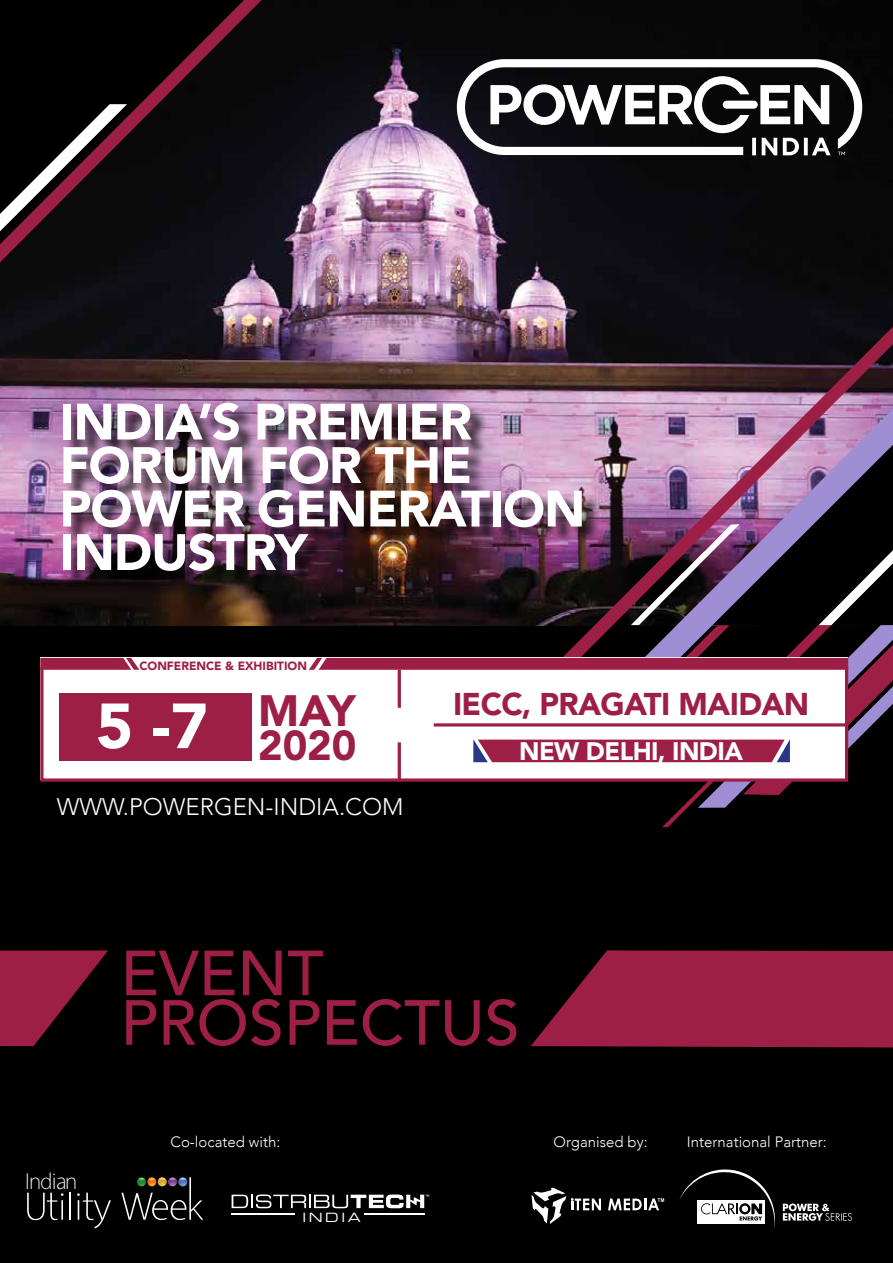
<style>
.page{position:relative;width:893px;height:1263px;background:#fff}
.page>*{position:absolute;margin:0;border:0;box-sizing:border-box;transform-origin:0 0}
.t1{font:500 63px/49.5px "Avenir LT Std";color:#9e1f45}
.t2{font:900 63px "Avenir LT Std";color:#fff}
.t3{font:900 50.7px/43.5px "Avenir LT Std";letter-spacing:-.02em;color:#fff}
.t4{font:900 43.5px "Avenir LT Std";color:#9e1f45}
.t5{font:900 41.55px "Avenir LT Std";color:#9e1f45}
.t6{font:900 31.2px "Avenir LT Std";letter-spacing:-.02em;color:#9e1f45}
.t7{font:900 25.05px "Avenir LT Std";letter-spacing:-.02em;color:#fff}
.t8{font:300 24px "Avenir";color:#fff}
.t9{font:300 23.25px "Redford";color:#fff}
.t10{font:300 15px "Avenir";color:#fff}
.t11{font:12.75px "Eurostile LT Std Ex 2";letter-spacing:.2em;color:#fff}
.t12{font:900 11.85px "Avenir LT Std";color:#9e1f45}
</style>
<div class="page">
<div style="left:0;top:625px;width:893px;height:638px;background:#000"></div>
<img style="left:0;top:0;width:893px;height:625px">
<img style="left:518px;top:327px;width:375px;height:82px">
<img style="left:600px;top:409px;width:293px;height:26px">
<svg style="left:457px;top:59px;width:405px;height:96px"></svg>
<svg style="left:0;top:0;width:262px;height:262px;background:#0e070b"></svg>
<svg style="left:0;top:104px;width:127px;height:127px;background:#36272c"></svg>
<div style="left:65px;top:405px;width:535px;height:184px;background:#000;opacity:.75"></div>
<div style="left:40px;top:658px;width:808px;height:122px;background:#fff"></div>
<div style="left:59px;top:693px;width:192px;height:67px;background:#9e1f45"></div>
<svg style="left:40px;top:658px;width:99px;height:12px"></svg>
<div style="left:40px;top:665px;width:808px;height:117px;border:3px solid #9e1f45"></div>
<img style="left:309px;top:435px;width:584px;height:392px">
<svg style="left:0;top:950px;width:108px;height:96px"></svg>
<svg style="left:531px;top:950px;width:362px;height:97px;background:#8b1b3d"></svg>
<svg style="left:27px;top:1193px;width:36px;height:27px"></svg>
<hr style="left:69px;top:1193px;width:2px;height:27px;background:#fff">
<svg style="left:77px;top:1193px;width:34px;height:35px"></svg>
<svg style="left:121px;top:1177px;width:82px;height:43px"></svg>
<hr style="left:232px;top:1213px;width:63px;height:1px;background:#fff">
<hr style="left:364px;top:1213px;width:60px;height:1px;background:#fff">
<svg style="left:232px;top:1194px;width:197px;height:14px"></svg>
<svg style="left:679px;top:1169px;width:96px;height:59px"></svg>
<svg style="left:783px;top:1203px;width:69px;height:18px"></svg>
<svg style="left:531px;top:1188px;width:70px;height:36px"></svg>
<svg style="left:608px;top:1198px;width:56px;height:12px"></svg>
<p class="t3" style="left:60px;top:400px;width:527px">INDIA’S PREMIER<br>FORUM FOR THE<br>POWER GENERATION<br>INDUSTRY</p>
<p class="t12" style="left:139px;top:658px;width:169px">CONFERENCE &amp; EXHIBITION</p>
<p class="t2" style="left:96px;top:688px;width:113px">5 -7</p>
<p class="t4" style="left:258px;top:684px;width:99px">MAY</p>
<p class="t5" style="left:258px;top:721px;width:100px">2020</p>
<p class="t8" style="left:57px;top:792px;width:348px">WWW.POWERGEN-INDIA.COM</p>
<p class="t6" style="left:453px;top:685px;width:358px">IECC, PRAGATI MAIDAN</p>
<p class="t7" style="left:519px;top:736px;width:226px">NEW DELHI, INDIA</p>
<p class="t9" style="left:25px;top:1168px;width:53px">Indian</p>
<p class="t1" style="left:121px;top:950px;width:401px">EVENT<br>PROSPECTUS</p>
<p class="t10" style="left:170px;top:1133px;width:111px">Co-located with:</p>
<p class="t11" style="left:302px;top:1209px;width:60px">INDIA</p>
<p class="t10" style="left:554px;top:1133px;width:95px">Organised by:</p>
<p class="t10" style="left:687px;top:1133px;width:141px">International Partner:</p>
</div>
